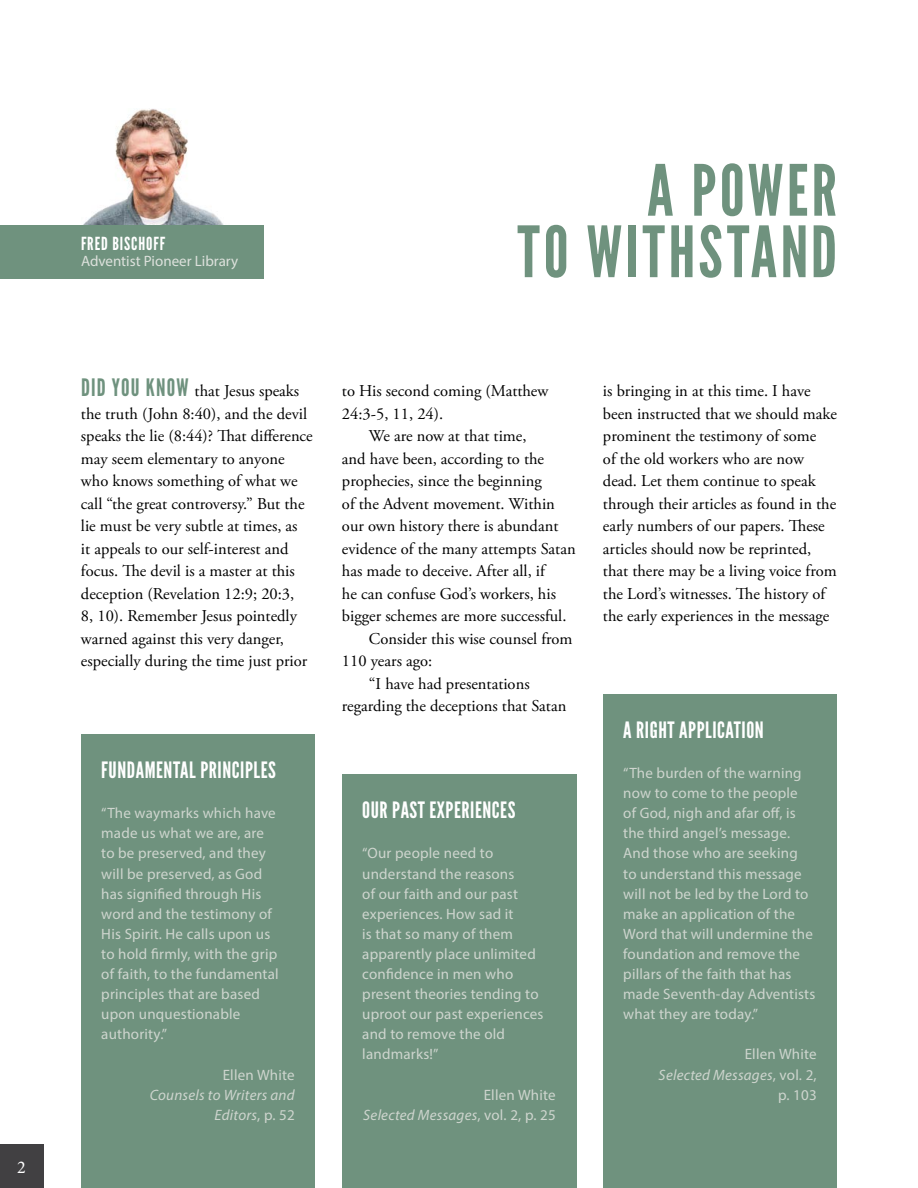
<style>
.page{position:relative;width:918px;height:1188px;background:#fff}
.page>*{position:absolute;margin:0;border:0;box-sizing:border-box;transform-origin:0 0}
.t1{font:70.5px/61.5px "League Gothic";letter-spacing:.05em;color:#6f927e;text-align:right}
.t2{font:22.5px "League Gothic";letter-spacing:.025em;color:#fff}
.t3{font:18px "League Gothic";letter-spacing:.05em;color:#fff}
.t4{font:18px "Minion Pro";color:#fff}
.t5{font:16.5px/22.5px "Adobe Garamond Pro";color:#000}
.t6{font:15px/20.1px "Myriad Pro";letter-spacing:.015em;color:#ced5ce}
.t7{font:italic 15px/20.1px "Myriad Pro";letter-spacing:.015em;color:#ced5ce;text-align:right}
.t8{font:15px "Myriad Pro";color:#dde1dc}
.s1{font-family:"League Gothic";font-size:24px;color:#6f927e}
.s2{font-style:normal}
.s3{font-style:italic}
</style>
<div class="page">
<img style="left:83px;top:109px;width:141px;height:116px">
<div style="left:0;top:1145px;width:43px;height:43px;background:#414042"></div>
<div style="left:0;top:225px;width:264px;height:54px;background:#6f927e"></div>
<div style="left:81px;top:734px;width:234px;height:454px;background:#6f927e"></div>
<div style="left:342px;top:775px;width:234px;height:413px;background:#6f927e"></div>
<div style="left:603px;top:694px;width:234px;height:494px;background:#6f927e"></div>
<p class="t4" style="left:17px;top:1155px;width:10px">2</p>
<p class="t3" style="left:81px;top:233px;width:86px">FRED BISCHOFF</p>
<p class="t8" style="left:81px;top:252px;width:159px">Adventist Pioneer Library</p>
<h1 class="t1" style="left:517px;top:160px;width:321px">A POWER<br>TO WITHSTAND</h1>
<p class="t5" style="left:81px;top:380px;width:233px"><span class="s1">DID YOU KNOW</span> that Jesus speaks the truth (John 8:40), and the devil speaks the lie (8:44)? That difference may seem elementary to anyone who knows something of what we call “the great controversy.” But the lie must be very subtle at times, as<br>it appeals to our self-interest and focus. The devil is a master at this deception (Revelation 12:9; 20:3,<br>8, 10). Remember Jesus pointedly warned against this very danger, especially during the time just prior</p>
<p class="t5" style="left:342px;top:380px;width:208px">to His second coming (Matthew<br>24:3-5, 11, 24).</p>
<p class="t5" style="left:369px;top:425px;width:159px">We are now at that time,</p>
<p class="t5" style="left:342px;top:448px;width:204px">and have been, according to the</p>
<p class="t5" style="left:342px;top:470px;width:201px">prophecies, since the beginning</p>
<p class="t5" style="left:342px;top:493px;width:214px">of the Advent movement. Within</p>
<p class="t5" style="left:342px;top:515px;width:218px">our own history there is abundant</p>
<p class="t5" style="left:342px;top:538px;width:235px">evidence of the many attempts Satan</p>
<p class="t5" style="left:342px;top:560px;width:206px">has made to deceive. After all, if</p>
<p class="t5" style="left:342px;top:583px;width:216px">he can confuse God’s workers, his</p>
<p class="t5" style="left:342px;top:605px;width:226px">bigger schemes are more successful.</p>
<p class="t5" style="left:369px;top:628px;width:205px">Consider this wise counsel from</p>
<p class="t5" style="left:342px;top:650px;width:92px">110 years ago:</p>
<p class="t5" style="left:369px;top:673px;width:162px">“I have had presentations</p>
<p class="t5" style="left:342px;top:695px;width:226px">regarding the deceptions that Satan</p>
<h2 class="t2" style="left:101px;top:756px;width:176px">FUNDAMENTAL PRINCIPLES</h2>
<p class="t6" style="left:101px;top:803px;width:179px">“The waymarks which have made us what we are, are to be preserved, and they will be preserved, as God has signified through His word and the testimony of<br>His Spirit. He calls upon us to hold firmly, with the grip of faith, to the fundamental principles that are based upon unquestionable authority.”</p>
<p class="t6" style="left:223px;top:1064px;width:74px">Ellen White</p>
<p class="t7" style="left:150px;top:1084px;width:147px">Counsels to Writers and<br>Editors<span class="s2">, p. 52</span></p>
<h2 class="t2" style="left:362px;top:797px;width:155px">OUR PAST EXPERIENCES</h2>
<p class="t6" style="left:362px;top:843px;width:183px">“Our people need to understand the reasons<br>of our faith and our past experiences. How sad it<br>is that so many of them apparently place unlimited confidence in men who present theories tending to uproot our past experiences and to remove the old landmarks!”</p>
<p class="t6" style="left:363px;top:1084px;width:194px;text-align:right">Ellen White<br><span class="s3">Selected Messages</span>, vol. 2, p. 25</p>
<p class="t5" style="left:603px;top:380px;width:236px">is bringing in at this time. I have been instructed that we should make prominent the testimony of some<br>of the old workers who are now dead. Let them continue to speak through their articles as found in the early numbers of our papers. These articles should now be reprinted, that there may be a living voice from the Lord’s witnesses. The history of the early experiences in the message</p>
<h2 class="t2" style="left:623px;top:716px;width:142px">A RIGHT APPLICATION</h2>
<p class="t6" style="left:623px;top:763px;width:194px">“The burden of the warning now to come to the people<br>of God, nigh and afar off, is the third angel’s message.<br>And those who are seeking<br>to understand this message will not be led by the Lord to make an application of the<br>Word that will undermine the foundation and remove the pillars of the faith that has made Seventh-day Adventists what they are today.”</p>
<p class="t6" style="left:659px;top:1044px;width:160px;text-align:right">Ellen White<br><span class="s3">Selected Messages</span>, vol. 2, p. 103</p>
</div>
